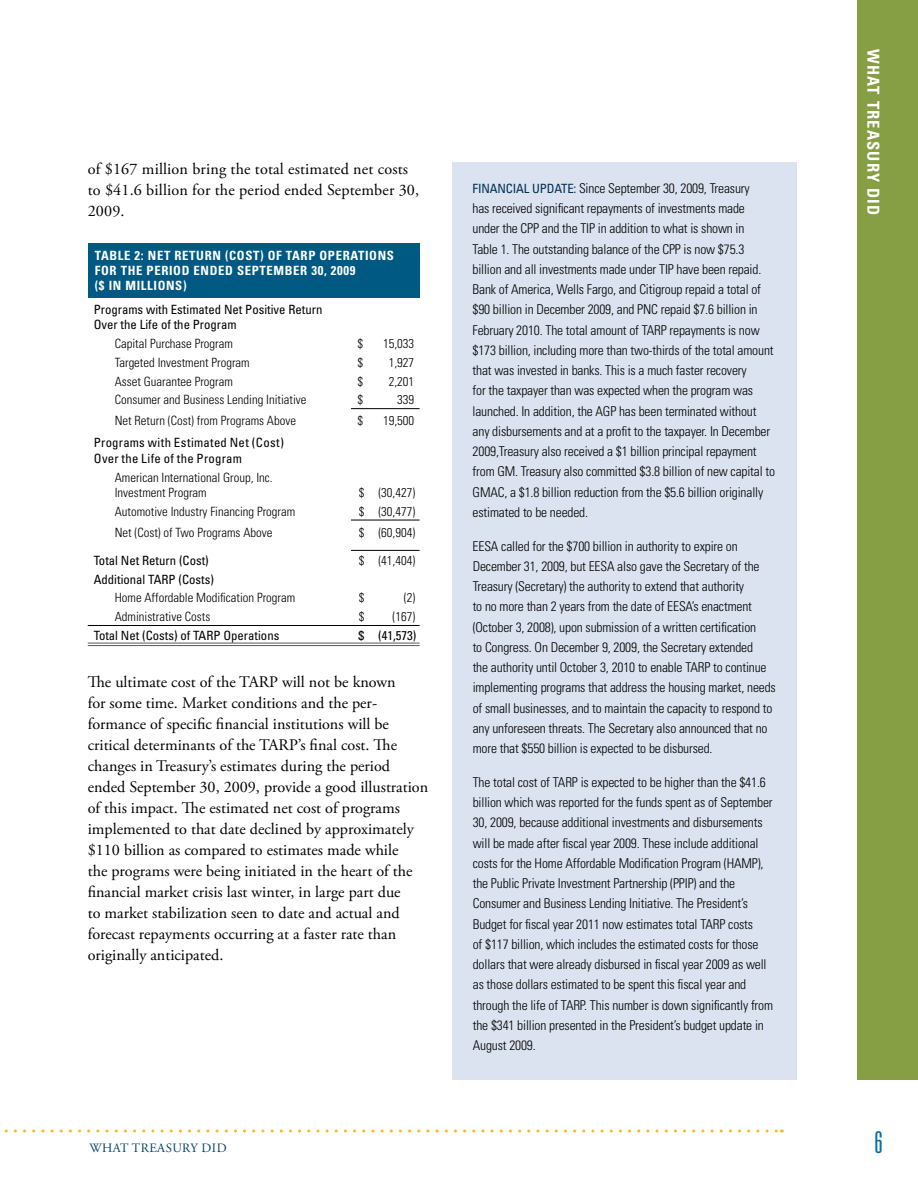
<style>
.page{position:relative;width:918px;height:1188px;background:#fff}
.page>*{position:absolute;margin:0;border:0;box-sizing:border-box;transform-origin:0 0}
.t1{font:300 ultra-condensed 30px "Univers";color:#036aab}
.t2{font:700 condensed 16.5px "Univers";letter-spacing:.07em;color:#fff}
.t3{font:16.2px/21px "Adobe Garamond Pro";color:#000}
.t4{font:300 condensed 13.5px/20.2px "Univers";letter-spacing:-.01em;color:#000}
.t5{font:300 condensed 12.75px/15px "Univers";color:#000}
.t6{font:condensed 12.75px/15.3px "Univers";color:#000}
.t7{font:700 condensed 12.75px/15px "Univers";letter-spacing:.05em;color:#fff}
.t8{font:condensed 12.75px/16.5px "Univers";letter-spacing:.025em;color:#000}
.t9{font:12.75px "Adobe Garamond Pro";letter-spacing:.035em;color:#00406c}
.s1{font-weight:400;font-size:12.75px;color:#002f53}
</style>
<div class="page">
<div style="left:857px;top:0;width:61px;height:1080px;background:#869f45"></div>
<svg style="left:4px;top:1130px;width:779px;height:2px"></svg>
<div style="left:88px;top:243px;width:332px;height:54px;background:#005983"></div>
<hr style="left:351px;top:408px;width:69px;height:1px;background:#000">
<hr style="left:351px;top:520px;width:69px;height:1px;background:#000">
<hr style="left:351px;top:550px;width:69px;height:1px;background:#000">
<hr style="left:88px;top:625px;width:263px;height:1px;background:#000">
<hr style="left:351px;top:625px;width:69px;height:1px;background:#000">
<hr style="left:88px;top:643px;width:263px;height:1px;background:#58595b">
<hr style="left:88px;top:645px;width:263px;height:1px;background:#58595b">
<hr style="left:351px;top:643px;width:69px;height:1px;background:#58595b">
<hr style="left:351px;top:645px;width:69px;height:1px;background:#58595b">
<div style="left:452px;top:162px;width:344px;height:918px;background:#dbe3f0"></div>
<p class="t3" style="left:88px;top:159px;width:333px">of $167 million bring the total estimated net costs to $41.6 billion for the period ended September 30,<br>2009.</p>
<p class="t7" style="left:95px;top:248px;width:207px">TABLE 2: NET RETURN (COST) OF TARP</p>
<p class="t7" style="left:95px;top:248px;width:301px;text-indent:225px">OPERATIONS<br>FOR THE PERIOD ENDED SEPTEMBER 30, 2009<br>($ IN MILLIONS)</p>
<p class="t6" style="left:94px;top:302px;width:230px">Programs with Estimated Net Positive Return<br>Over the Life of the Program</p>
<p class="t5" style="left:115px;top:336px;width:120px">Capital Purchase Program</p>
<p class="t5" style="left:358px;top:336px;width:7px">$</p>
<p class="t5" style="left:383px;top:336px;width:33px">15,033</p>
<p class="t5" style="left:115px;top:355px;width:136px">Targeted Investment Program</p>
<p class="t5" style="left:358px;top:355px;width:7px">$</p>
<p class="t5" style="left:389px;top:355px;width:27px">1,927</p>
<p class="t5" style="left:115px;top:374px;width:120px">Asset Guarantee Program</p>
<p class="t5" style="left:358px;top:374px;width:7px">$</p>
<p class="t5" style="left:389px;top:374px;width:27px">2,201</p>
<p class="t5" style="left:115px;top:392px;width:193px">Consumer and Business Lending Initiative</p>
<p class="t5" style="left:358px;top:392px;width:7px">$</p>
<p class="t5" style="left:397px;top:392px;width:18px">339</p>
<p class="t5" style="left:115px;top:414px;width:183px">Net Return (Cost) from Programs Above</p>
<p class="t5" style="left:358px;top:414px;width:7px">$</p>
<p class="t5" style="left:383px;top:414px;width:33px">19,500</p>
<p class="t8" style="left:94px;top:434px;width:192px">Programs with Estimated Net (Cost)<br>Over the Life of the Program</p>
<p class="t5" style="left:115px;top:470px;width:159px">American International Group, Inc.<br>Investment Program</p>
<p class="t5" style="left:359px;top:485px;width:58px">$ (30,427)</p>
<p class="t5" style="left:115px;top:504px;width:182px">Automotive Industry Financing Program</p>
<p class="t5" style="left:359px;top:504px;width:58px">$ (30,477)</p>
<p class="t5" style="left:115px;top:525px;width:159px">Net (Cost) of Two Programs Above</p>
<p class="t5" style="left:359px;top:525px;width:58px">$ (60,904)</p>
<p class="t6" style="left:94px;top:553px;width:117px">Total Net Return (Cost)</p>
<p class="t5" style="left:359px;top:553px;width:58px">$ (41,404)</p>
<p class="t6" style="left:94px;top:571px;width:122px">Additional TARP (Costs)</p>
<p class="t5" style="left:115px;top:590px;width:182px">Home Affordable Modification Program</p>
<p class="t5" style="left:359px;top:590px;width:7px">$</p>
<p class="t5" style="left:404px;top:590px;width:13px">(2)</p>
<p class="t5" style="left:115px;top:609px;width:97px">Administrative Costs</p>
<p class="t5" style="left:359px;top:609px;width:7px">$</p>
<p class="t5" style="left:393px;top:609px;width:24px">(167)</p>
<p class="t6" style="left:94px;top:628px;width:187px">Total Net (Costs) of TARP Operations</p>
<p class="t6" style="left:358px;top:628px;width:60px">$ (41,573)</p>
<p class="t3" style="left:88px;top:672px;width:342px">The ultimate cost of the TARP will not be known<br>for some time. Market conditions and the per&shy;formance of specific financial institutions will be critical determinants of the TARP’s final cost. The changes in Treasury’s estimates during the period ended September 30, 2009, provide a good illustration of this impact. The estimated net cost of programs implemented to that date declined by approximately $110 billion as compared to estimates made while<br>the programs were being initiated in the heart of the financial market crisis last winter, in large part due<br>to market stabilization seen to date and actual and forecast repayments occurring at a faster rate than originally anticipated.</p>
<p class="t9" style="left:89px;top:1140px;width:135px">What Treasury Did</p>
<p class="t4" style="left:472px;top:178px;width:304px"><span class="s1">FINANCIAL UPDATE:</span> Since September 30, 2009, Treasury<br>has received significant repayments of investments made under the CPP and the TIP in addition to what is shown in<br>Table 1. The outstanding balance of the CPP is now $75.3 billion and all investments made under TIP have been repaid.<br>Bank of America, Wells Fargo, and Citigroup repaid a total of $90 billion in December 2009, and PNC repaid $7.6 billion in February 2010. The total amount of TARP repayments is now $173 billion, including more than two-thirds of the total amount that was invested in banks. This is a much faster recovery<br>for the taxpayer than was expected when the program was launched. In addition, the AGP has been terminated without any disbursements and at a profit to the taxpayer. In December 2009,Treasury also received a $1 billion principal repayment from GM. Treasury also committed $3.8 billion of new capital to GMAC, a $1.8 billion reduction from the $5.6 billion originally estimated to be needed.</p>
<p class="t4" style="left:473px;top:536px;width:305px">EESA called for the $700 billion in authority to expire on December 31, 2009, but EESA also gave the Secretary of the Treasury (Secretary) the authority to extend that authority<br>to no more than 2 years from the date of EESA’s enactment (October 3, 2008), upon submission of a written certification<br>to Congress. On December 9, 2009, the Secretary extended<br>the authority until October 3, 2010 to enable TARP to continue implementing programs that address the housing market, needs of small businesses, and to maintain the capacity to respond to any unforeseen threats. The Secretary also announced that no more that $550 billion is expected to be disbursed.</p>
<p class="t4" style="left:473px;top:772px;width:302px">The total cost of TARP is expected to be higher than the $41.6 billion which was reported for the funds spent as of September 30, 2009, because additional investments and disbursements will be made after fiscal year 2009. These include additional costs for the Home Affordable Modification Program (HAMP), the Public Private Investment Partnership (PPIP) and the Consumer and Business Lending Initiative. The President’s Budget for fiscal year 2011 now estimates total TARP costs<br>of $117 billion, which includes the estimated costs for those dollars that were already disbursed in fiscal year 2009 as well as those dollars estimated to be spent this fiscal year and through the life of TARP. This number is down significantly from the $341 billion presented in the President’s budget update in August 2009.</p>
<p class="t2" style="left:884px;top:49px;width:168px;rotate:90deg">WHAT TREASURY DID</p>
<h1 class="t1" style="left:874px;top:1126px;width:10px">6</h1>
</div>
